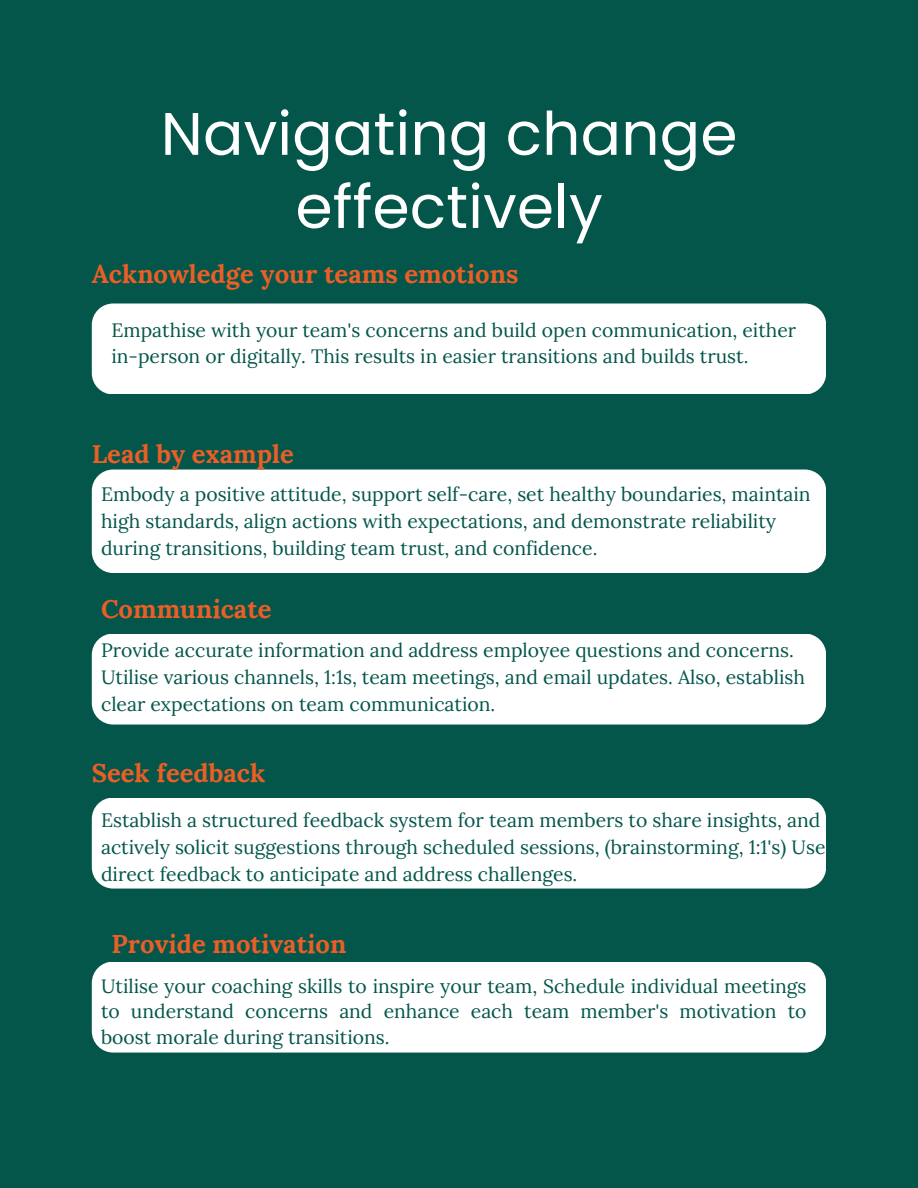
<style>
.page{position:relative;width:918px;height:1188px;background:#04564b}
.page>*{position:absolute;margin:0;border:0;box-sizing:border-box;transform-origin:0 0}
.t1{font:59.85px/73.2px "Poppins";letter-spacing:.005em;color:#fff;text-align:center}
.t2{font:700 25.65px "Lora";color:#eb5e25}
.t3{font:19.35px/27px "Lora";color:#04564b}
</style>
<div class="page">
<div style="left:92px;top:303px;width:734px;height:91px;background:#fff;border-radius:21px"></div>
<div style="left:92px;top:470px;width:734px;height:103px;background:#fff;border-radius:21px"></div>
<div style="left:92px;top:634px;width:734px;height:91px;background:#fff;border-radius:21px"></div>
<div style="left:92px;top:798px;width:734px;height:91px;background:#fff;border-radius:21px"></div>
<div style="left:92px;top:962px;width:734px;height:91px;background:#fff;border-radius:21px"></div>
<p class="t1" style="left:161px;top:97px;width:578px">Navigating change effectively</p>
<h1 class="t2" style="left:92px;top:257px;width:428px">Acknowledge your teams emotions</h1>
<h2 class="t3" style="left:112px;top:317px;width:686px;line-height:25.8px">Empathise with your team's concerns and build open communication, either in-person or digitally. This results in easier transitions and builds trust.</h2>
<h2 class="t2" style="left:92px;top:437px;width:204px">Lead by example</h2>
<p class="t3" style="left:101px;top:481px;width:711px">Embody a positive attitude, support self-care, set healthy boundaries, maintain high standards, align actions with expectations, and demonstrate reliability during transitions, building team trust, and confidence.</p>
<p class="t2" style="left:101px;top:592px;width:172px">Communicate</p>
<h2 class="t3" style="left:101px;top:637px;width:706px">Provide accurate information and address employee questions and concerns.<br>Utilise various channels, 1:1s, team meetings, and email updates. Also, establish clear expectations on team communication.</h2>
<h2 class="t2" style="left:92px;top:756px;width:175px">Seek feedback</h2>
<p class="t3" style="left:101px;top:807px;width:726px">Establish a structured feedback system for team members to share insights, and actively solicit suggestions through scheduled sessions, (brainstorming, 1:1's) Use direct feedback to anticipate and address challenges.</p>
<h2 class="t2" style="left:112px;top:927px;width:236px">Provide motivation</h2>
<p class="t3" style="left:101px;top:973px;width:707px;line-height:25.8px;text-align:justify">Utilise your coaching skills to inspire your team, Schedule individual meetings to understand concerns and enhance each team member's motivation to boost morale during transitions.</p>
</div>
